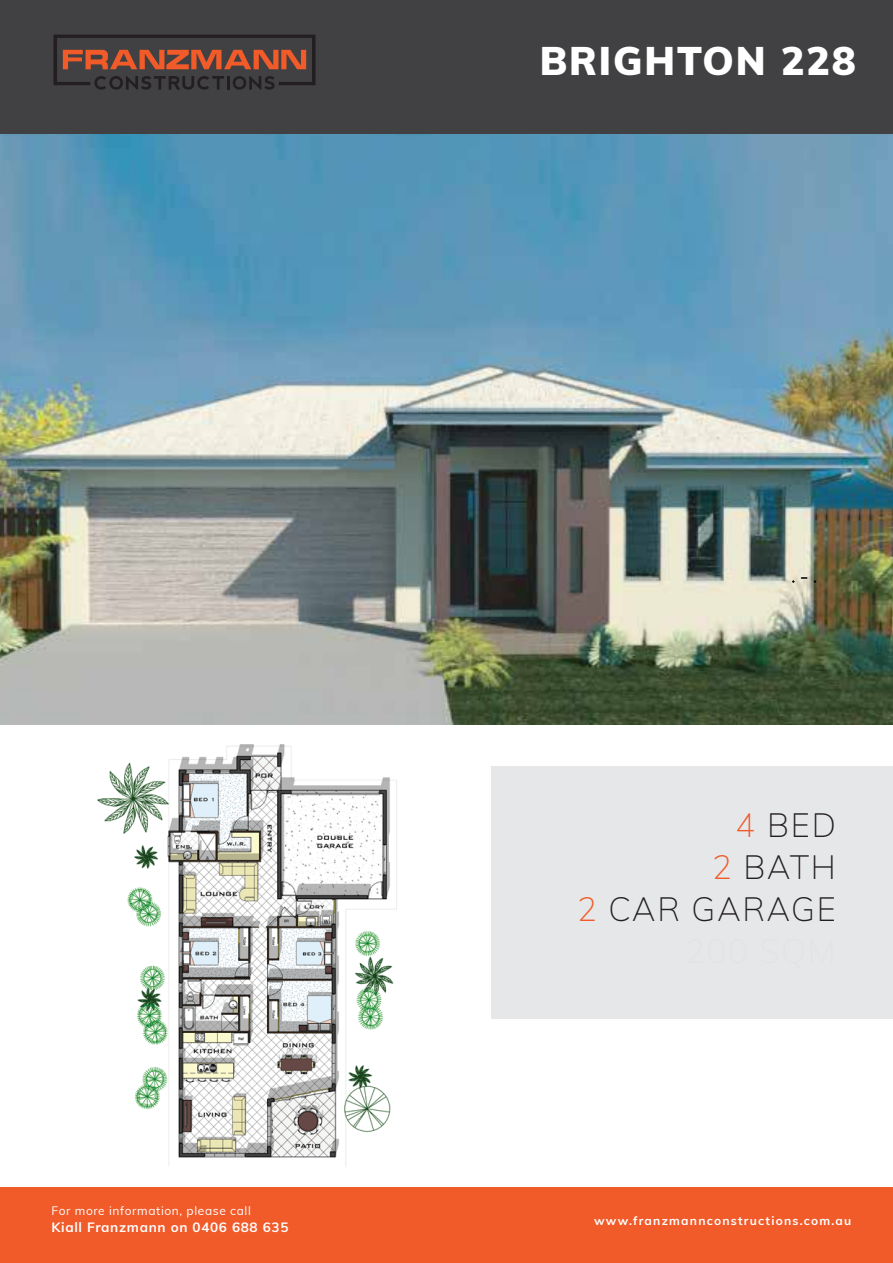
<style>
.page{position:relative;width:893px;height:1263px;background:#fff}
.page>*{position:absolute;margin:0;border:0;box-sizing:border-box;transform-origin:0 0}
.t1{font:900 39.15px "Muli";letter-spacing:.05em;color:#fff}
.t2{font:200 33px/42px "Muli";letter-spacing:.05em;color:#231f20;text-align:right}
.t3{font:700 13.5px "Muli";letter-spacing:.05em;color:#fff}
.t4{font:700 12px "Muli";letter-spacing:.105em;color:#fff}
.t5{font:12px "Muli";letter-spacing:.05em;color:#fff}
.s1{color:#f15a29}
</style>
<div class="page">
<img style="left:0;top:133px;width:893px;height:591px">
<div style="left:0;top:0;width:893px;height:133px;background:#414042"></div>
<svg style="left:54px;top:35px;width:262px;height:55px"></svg>
<div style="left:0;top:1187px;width:893px;height:76px;background:#f15a29"></div>
<div style="left:492px;top:766px;width:401px;height:253px;background:#e6e7e8"></div>
<svg style="left:801px;top:577px;width:6px;height:2px"></svg>
<img style="left:97px;top:744px;width:300px;height:422px">
<h1 class="t1" style="left:540px;top:32px;width:317px">BRIGHTON 228</h1>
<p class="t5" style="left:52px;top:1202px;width:201px">For more information, please call</p>
<p class="t3" style="left:52px;top:1217px;width:238px">Kiall Franzmann on 0406 688 635</p>
<h2 class="t2" style="left:577px;top:803px;width:260px"><span class="s1">4</span> BED<br><span class="s1">2</span> BATH<br><span class="s1">2</span> CAR GARAGE</h2>
<p class="t4" style="left:594px;top:1212px;width:259px">www.franzmannconstructions.com.au</p>
</div>
